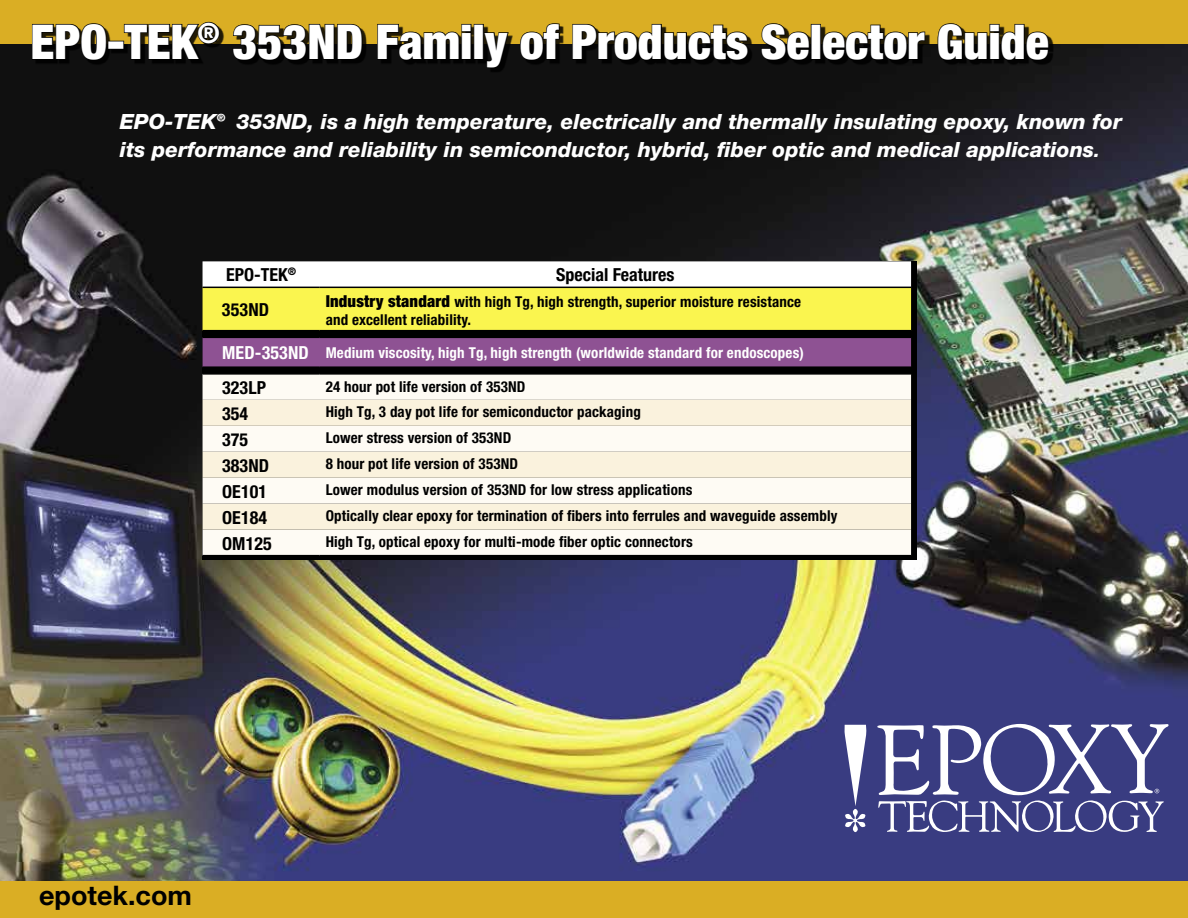
<style>
.page{position:relative;width:1188px;height:918px;background:#fff}
.page>*{position:absolute;margin:0;border:0;box-sizing:border-box;transform-origin:0 0}
.t1{font:900 condensed 48px "Helvetica Neue LT";color:#fff}
.t2{font:700 27px "Helvetica Neue LT";color:#000}
.t3{font:italic 800 21px/28.5px "Helvetica Neue CE";color:#fff}
.t4{font:700 condensed 18px "Helvetica Neue LT";letter-spacing:.01em;color:#000}
.t5{font:700 condensed 15px/18px "Helvetica Neue LT";letter-spacing:.01em;color:#000}
.t6{font:700 condensed 15px "Helvetica Neue LT";letter-spacing:.01em;color:#fff}
.s1{font-size:18px}
.s2{font-weight:900;font-size:16.5px}
</style>
<div class="page">
<img style="left:0;top:44px;width:1188px;height:837px">
<div style="left:0;top:881px;width:1188px;height:37px;background:#daae24"></div>
<div style="left:202px;top:261px;width:715px;height:298px;background:#000"></div>
<svg style="left:202px;top:261px;width:709px;height:69px"></svg>
<div style="left:202px;top:338px;width:709px;height:28px;background:#8e5293"></div>
<div style="left:202px;top:375px;width:709px;height:180px;background:#fefbf4"></div>
<svg style="left:202px;top:400px;width:709px;height:130px;fill:#faf2dd"></svg>
<hr style="left:202px;top:287px;width:118px;height:1px;background:#000">
<hr style="left:320px;top:287px;width:591px;height:1px;background:#000">
<div style="left:0;top:0;width:1188px;height:44px;background:#daae24"></div>
<svg style="left:845px;top:725px;width:21px;height:107px"></svg>
<svg style="left:876px;top:722px;width:293px;height:110px"></svg>
<div style="left:35px;top:25px;width:1018px;height:48px;background:#000;opacity:.85"></div>
<svg style="left:31px;top:23px;width:76px;height:38px"></svg>
<div style="left:108px;top:41px;width:16px;height:8px;border:2px solid #000"></div>
<svg style="left:123px;top:21px;width:98px;height:39px"></svg>
<svg style="left:232px;top:23px;width:131px;height:38px"></svg>
<svg style="left:376px;top:23px;width:96px;height:38px"></svg>
<div style="left:474px;top:24px;width:10px;height:36px;border:2px solid #000"></div>
<svg style="left:483px;top:31px;width:27px;height:38px"></svg>
<svg style="left:519px;top:23px;width:41px;height:38px"></svg>
<svg style="left:572px;top:23px;width:177px;height:38px"></svg>
<svg style="left:760px;top:23px;width:50px;height:38px"></svg>
<div style="left:811px;top:24px;width:10px;height:36px;border:2px solid #000"></div>
<svg style="left:822px;top:24px;width:104px;height:37px"></svg>
<svg style="left:937px;top:23px;width:113px;height:38px"></svg>
<h1 class="t1" style="left:31px;top:12px;width:1020px">EPO-TEK<sup>®</sup> 353ND Family of Products Selector Guide</h1>
<h3 class="t3" style="left:120px;top:107px;width:1004px">EPO-TEK® 353ND, is a high temperature, electrically and thermally insulating epoxy, known for its performance and reliability in semiconductor, hybrid, fiber optic and medical applications<span class="s1">.</span></h3>
<p class="t4" style="left:226px;top:264px;width:72px">EPO-TEK<sup>®</sup></p>
<p class="t4" style="left:556px;top:264px;width:120px">Special Features</p>
<p class="t4" style="left:222px;top:299px;width:49px">353ND</p>
<p class="t5" style="left:326px;top:292px;width:477px"><span class="s2">Industry standard</span> with high Tg, high strength, superior moisture resistance and excellent reliability.</p>
<p class="t6" style="left:222px;top:344px;width:583px"><span class="s1">MED-353ND</span> Medium viscosity, high Tg, high strength (worldwide standard for endoscopes)</p>
<p class="t4" style="left:222px;top:377px;width:46px">323LP</p>
<p class="t5" style="left:326px;top:377px;width:201px">24 hour pot life version of 353ND</p>
<p class="t4" style="left:222px;top:403px;width:28px">354</p>
<p class="t5" style="left:326px;top:403px;width:317px">High Tg, 3 day pot life for semiconductor packaging</p>
<p class="t4" style="left:222px;top:428px;width:28px">375</p>
<p class="t5" style="left:326px;top:429px;width:187px">Lower stress version of 353ND</p>
<p class="t4" style="left:222px;top:454px;width:49px">383ND</p>
<p class="t5" style="left:326px;top:455px;width:194px">8 hour pot life version of 353ND</p>
<p class="t4" style="left:222px;top:480px;width:47px">OE101</p>
<p class="t5" style="left:326px;top:481px;width:368px">Lower modulus version of 353ND for low stress applications</p>
<p class="t4" style="left:222px;top:506px;width:47px">OE184</p>
<p class="t5" style="left:326px;top:507px;width:513px">Optically clear epoxy for termination of fibers into ferrules and waveguide assembly</p>
<p class="t4" style="left:222px;top:532px;width:51px">OM125</p>
<p class="t5" style="left:326px;top:533px;width:369px">High Tg, optical epoxy for multi-mode fiber optic connectors</p>
<h2 class="t2" style="left:39px;top:879px;width:154px">epotek.com</h2>
</div>
